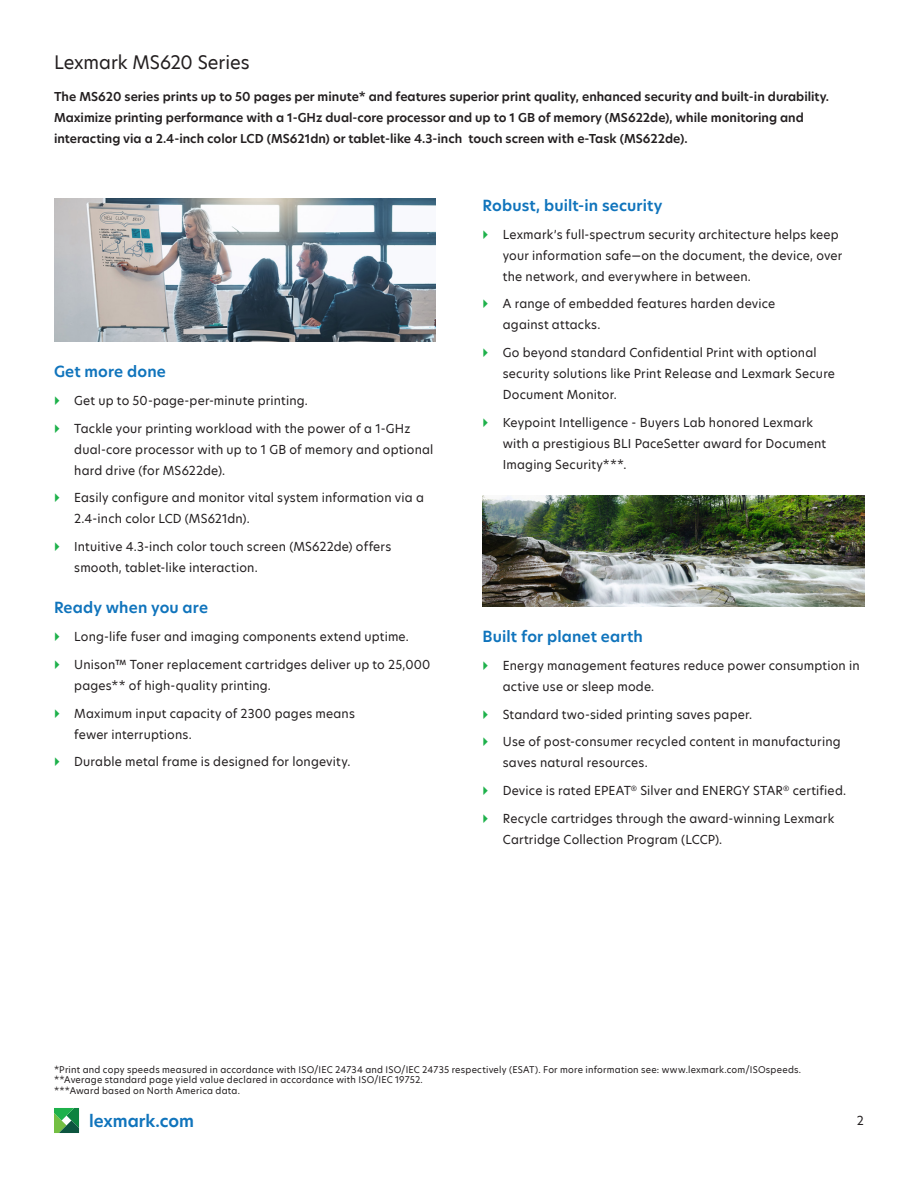
<style>
.page{position:relative;width:918px;height:1188px;background:#fff}
.page>*{position:absolute;margin:0;border:0;box-sizing:border-box;transform-origin:0 0}
.Title_-_secondary_he{font:18px "TP Hero";letter-spacing:-.005em;color:#231f20}
.URL{font:600 16.5px "TP Hero";color:#1074bc}
.Body_header_-_level{font:600 15px "TP Hero";letter-spacing:.01em;color:#1074bc}
.Page_number{font:12px/21px "TP Hero";letter-spacing:.015em;color:#231f20}
.Introduction_paragra{font:600 12px/21px "TP Hero";color:#231f20}
.Footnotes{font:9px "TP Hero";letter-spacing:.025em;color:#231f20}
</style>
<div class="page">
<svg style="left:54px;top:1108px;width:25px;height:25px"></svg>
<img style="left:54px;top:199px;width:381px;height:143px">
<img style="left:483px;top:495px;width:381px;height:112px">
<p class="Title_-_secondary_he" style="left:54px;top:50px;width:197px">Lexmark MS620 Series</p>
<p class="Introduction_paragra" style="left:54px;top:87px;width:777px">The MS620 series prints up to 50 pages per minute* and features superior print quality, enhanced security and built-in durability.<br>Maximize printing performance with a 1-GHz dual-core processor and up to 1 GB of memory (MS622de), while monitoring and interacting via a 2.4-inch color LCD (MS621dn) or tablet-like 4.3-inch touch screen with e-Task (MS622de).</p>
<p class="Body_header_-_level" style="left:54px;top:361px;width:113px">Get more done</p>
<p class="Page_number" style="left:74px;top:390px;width:235px">Get up to 50-page-per-minute printing.</p>
<p class="Page_number" style="left:74px;top:417px;width:361px">Tackle your printing workload with the power of a 1-GHz dual-core processor with up to 1 GB of memory and optional hard drive (for MS622de).</p>
<p class="Page_number" style="left:74px;top:487px;width:351px">Easily configure and monitor vital system information via a<br>2.4-inch color LCD (MS621dn).</p>
<p class="Page_number" style="left:74px;top:536px;width:319px">Intuitive 4.3-inch color touch screen (MS622de) offers smooth, tablet-like interaction.</p>
<p class="Body_header_-_level" style="left:54px;top:598px;width:156px">Ready when you are</p>
<p class="Page_number" style="left:74px;top:626px;width:336px">Long-life fuser and imaging components extend uptime.</p>
<p class="Page_number" style="left:74px;top:654px;width:358px">Unison™ Toner replacement cartridges deliver up to 25,000 pages** of high-quality printing.</p>
<p class="Page_number" style="left:74px;top:702px;width:282px">Maximum input capacity of 2300 pages means fewer interruptions.</p>
<p class="Page_number" style="left:74px;top:751px;width:278px">Durable metal frame is designed for longevity.</p>
<p class="Body_header_-_level" style="left:483px;top:195px;width:181px">Robust, built-in security</p>
<p class="Page_number" style="left:503px;top:223px;width:341px">Lexmark’s full-spectrum security architecture helps keep your information safe—on the document, the device, over the network, and everywhere in between.</p>
<p class="Page_number" style="left:503px;top:293px;width:274px">A range of embedded features harden device against attacks.</p>
<p class="Page_number" style="left:503px;top:342px;width:334px">Go beyond standard Confidential Print with optional security solutions like Print Release and Lexmark Secure<br>Document Monitor.</p>
<p class="Page_number" style="left:503px;top:412px;width:325px">Keypoint Intelligence - Buyers Lab honored Lexmark with a prestigious BLI PaceSetter award for Document<br>Imaging Security***.</p>
<p class="Body_header_-_level" style="left:483px;top:626px;width:162px">Built for planet earth</p>
<p class="Page_number" style="left:503px;top:655px;width:358px">Energy management features reduce power consumption in active use or sleep mode.</p>
<p class="Page_number" style="left:503px;top:704px;width:251px">Standard two-sided printing saves paper.</p>
<p class="Page_number" style="left:503px;top:731px;width:339px">Use of post-consumer recycled content in manufacturing saves natural resources.</p>
<p class="Page_number" style="left:503px;top:780px;width:345px">Device is rated EPEAT<sup>®</sup> Silver and ENERGY STAR<sup>®</sup> certified.</p>
<p class="Page_number" style="left:503px;top:808px;width:333px">Recycle cartridges through the award-winning Lexmark<br>Cartridge Collection Program (LCCP).</p>
<p class="Footnotes" style="left:54px;top:1063px;width:749px">*Print and copy speeds measured in accordance with ISO/IEC 24734 and ISO/IEC 24735 respectively (ESAT). For more information see: www.lexmark.com/ISOspeeds.</p>
<p class="Footnotes" style="left:54px;top:1074px;width:370px">**Average standard page yield value declared in accordance with ISO/IEC 19752.</p>
<p class="Footnotes" style="left:54px;top:1084px;width:187px">***Award based on North America data.</p>
<p class="URL" style="left:89px;top:1110px;width:106px">lexmark.com</p>
<p class="Page_number" style="left:857px;top:1110px;width:9px">2</p>
</div>
